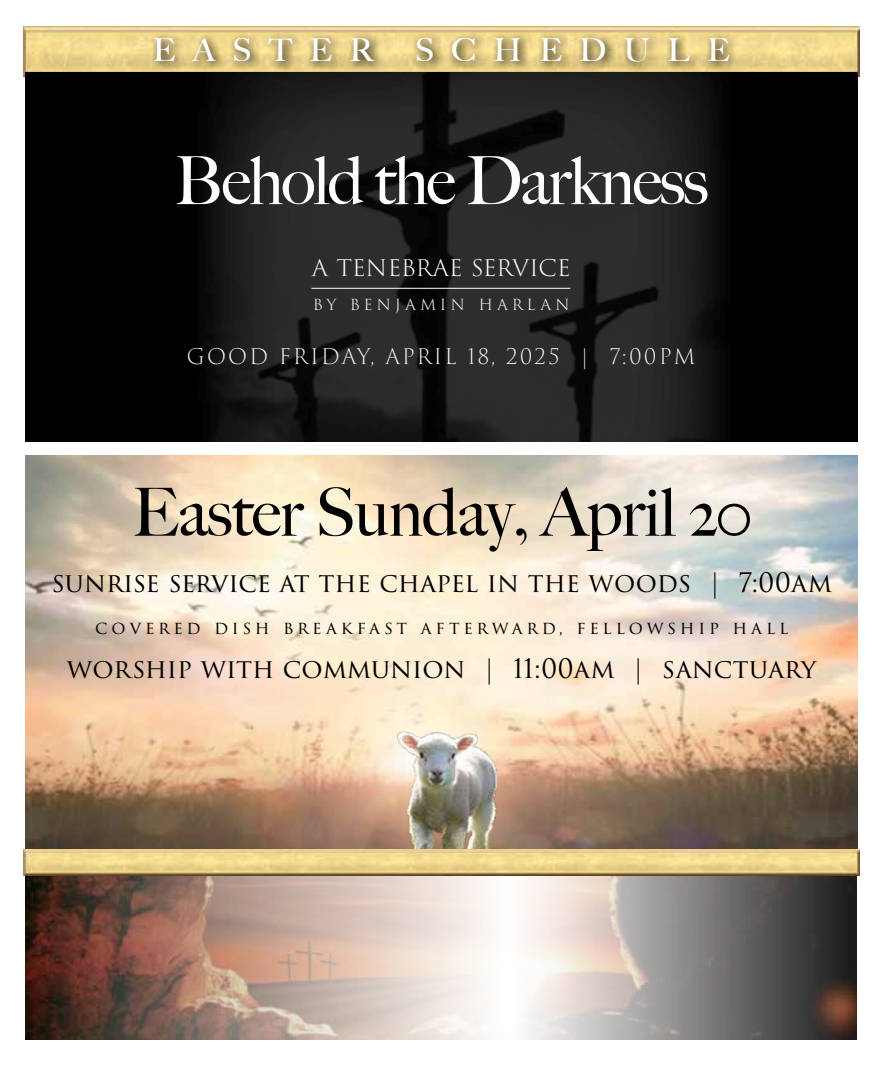
<style>
.page{position:relative;width:882px;height:1071px;background:#fff}
.page>*{position:absolute;margin:0;border:0;box-sizing:border-box;transform-origin:0 0}
.t1{font:500 66.5px "Big Caslon";letter-spacing:-.015em;color:#000}
.t2{font:500 66.5px "Big Caslon";letter-spacing:-.03em;color:#fff}
.t3{font:500 31.5px "Big Caslon";letter-spacing:.555em;color:#fff}
.t4{font:26.25px "Trajan Pro 3";color:#000}
.t5{font:300 26.25px "Trajan Pro 3";letter-spacing:-.01em;color:#fff}
.t6{font:300 21px "Trajan Pro 3";letter-spacing:.095em;color:#fff}
.t7{font:17.5px "Trajan Pro 3";letter-spacing:.22em;color:#000}
.t8{font:300 17.5px "Trajan Pro 3";letter-spacing:.225em;color:#fff}
</style>
<div class="page">
<img style="left:25px;top:876px;width:832px;height:164px">
<img style="left:24px;top:26px;width:835px;height:51px">
<img style="left:26px;top:73px;width:831px;height:369px">
<hr style="left:311px;top:288px;width:259px;height:1px;background:#fff">
<img style="left:25px;top:456px;width:832px;height:394px">
<div style="left:149px;top:31px;width:591px;height:43px;background:#000;opacity:.75"></div>
<img style="left:377px;top:717px;width:130px;height:133px">
<img style="left:24px;top:850px;width:835px;height:26px">
<p class="t3" style="left:153px;top:24px;width:222px">EASTER</p>
<p class="t3" style="left:415px;top:24px;width:316px">SCHEDULE</p>
<h1 class="t2" style="left:174px;top:126px;width:536px">Behold the Darkness</h1>
<p class="t5" style="left:312px;top:249px;width:261px">a tenebrae service</p>
<p class="t8" style="left:313px;top:292px;width:259px">by benjamin harlan</p>
<p class="t6" style="left:187px;top:342px;width:510px">GOOD FRIDAY, APRIL 18, 2025 | 7:00PM</p>
<h1 class="t1" style="left:132px;top:458px;width:621px">Easter Sunday, April 20</h1>
<p class="t4" style="left:51px;top:565px;width:782px">SUNRISE SERVICE AT THE CHAPEL IN THE WOODS | 7:00AM</p>
<p class="t7" style="left:95px;top:616px;width:695px">COVERED DISH BREAKFAST AFTERWARD, FELLOWSHIP HALL</p>
<p class="t4" style="left:67px;top:651px;width:751px">WORSHIP WITH COMMUNION | 11:00AM | SANCTUARY</p>
</div>
